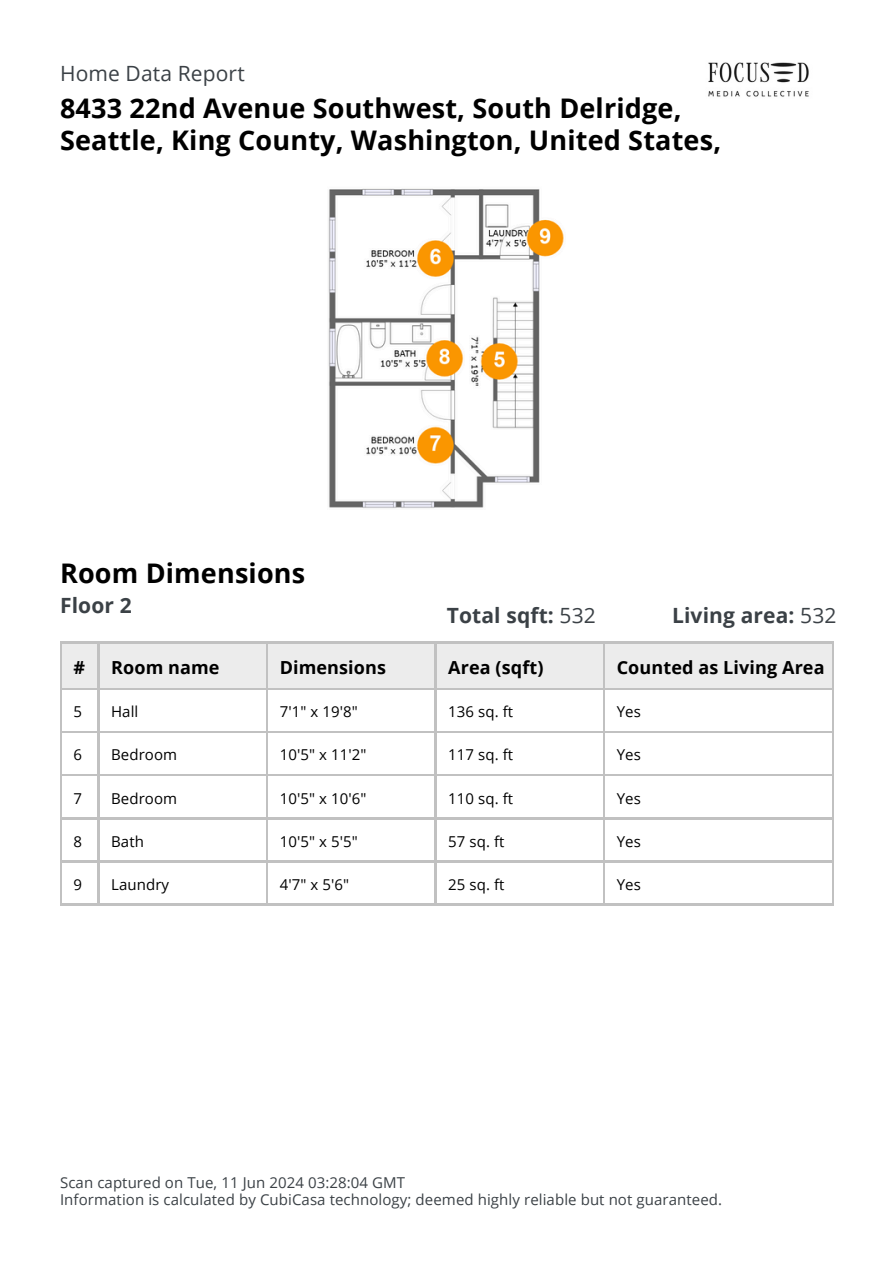
<style>
.page{position:relative;width:894px;height:1264px;background:#fff}
.page>*{position:absolute;margin:0;border:0;box-sizing:border-box;transform-origin:0 0}
.t1{font:700 27px/31.5px "Open Sans";letter-spacing:.005em;color:#000}
.t2{font:700 21px "Open Sans";letter-spacing:.005em;color:#3b4146}
.t3{font:21px "Open Sans";letter-spacing:.005em;color:#3b4146}
.t4{font:700 18px "Open Sans";letter-spacing:.005em;color:#000}
.t5{font:15px "Open Sans";letter-spacing:.005em;color:#000}
.t6{font:15px/16.8px "Open Sans";letter-spacing:.005em;color:#3b4146}
.s1{font-weight:400}
</style>
<div class="page">
<img style="left:328px;top:188px;width:236px;height:320px">
<div style="left:603px;top:642px;width:229px;height:47px;background:#ececec"></div>
<div style="left:435px;top:642px;width:168px;height:47px;background:#ececec"></div>
<div style="left:267px;top:642px;width:168px;height:47px;background:#ececec"></div>
<div style="left:98px;top:642px;width:169px;height:47px;background:#ececec"></div>
<div style="left:61px;top:642px;width:37px;height:47px;background:#ececec"></div>
<hr style="left:60px;top:641px;width:38px;height:2px;background:#c1c1c1">
<hr style="left:98px;top:641px;width:168px;height:2px;background:#c1c1c1">
<hr style="left:266px;top:641px;width:168px;height:2px;background:#c1c1c1">
<hr style="left:434px;top:641px;width:169px;height:2px;background:#c1c1c1">
<hr style="left:603px;top:641px;width:228px;height:2px;background:#c1c1c1">
<hr style="left:60px;top:641px;width:2px;height:48px;background:#c1c1c1">
<hr style="left:98px;top:641px;width:1px;height:48px;background:#c1c1c1">
<hr style="left:266px;top:641px;width:1px;height:48px;background:#c1c1c1">
<hr style="left:434px;top:641px;width:2px;height:48px;background:#c1c1c1">
<hr style="left:603px;top:641px;width:1px;height:48px;background:#c1c1c1">
<hr style="left:831px;top:641px;width:2px;height:48px;background:#c1c1c1">
<hr style="left:60px;top:688px;width:38px;height:1px;background:#c1c1c1">
<hr style="left:98px;top:688px;width:168px;height:1px;background:#c1c1c1">
<hr style="left:266px;top:688px;width:168px;height:1px;background:#c1c1c1">
<hr style="left:434px;top:688px;width:169px;height:1px;background:#c1c1c1">
<hr style="left:603px;top:688px;width:228px;height:1px;background:#c1c1c1">
<hr style="left:60px;top:688px;width:2px;height:45px;background:#c1c1c1">
<hr style="left:98px;top:688px;width:1px;height:45px;background:#c1c1c1">
<hr style="left:266px;top:688px;width:1px;height:45px;background:#c1c1c1">
<hr style="left:434px;top:688px;width:2px;height:45px;background:#c1c1c1">
<hr style="left:603px;top:688px;width:1px;height:45px;background:#c1c1c1">
<hr style="left:831px;top:688px;width:2px;height:45px;background:#c1c1c1">
<hr style="left:60px;top:731px;width:38px;height:2px;background:#c1c1c1">
<hr style="left:98px;top:731px;width:168px;height:2px;background:#c1c1c1">
<hr style="left:266px;top:731px;width:168px;height:2px;background:#c1c1c1">
<hr style="left:434px;top:731px;width:169px;height:2px;background:#c1c1c1">
<hr style="left:603px;top:731px;width:228px;height:2px;background:#c1c1c1">
<hr style="left:60px;top:731px;width:2px;height:45px;background:#c1c1c1">
<hr style="left:98px;top:731px;width:1px;height:45px;background:#c1c1c1">
<hr style="left:266px;top:731px;width:1px;height:45px;background:#c1c1c1">
<hr style="left:434px;top:731px;width:2px;height:45px;background:#c1c1c1">
<hr style="left:603px;top:731px;width:1px;height:45px;background:#c1c1c1">
<hr style="left:831px;top:731px;width:2px;height:45px;background:#c1c1c1">
<hr style="left:60px;top:774px;width:38px;height:2px;background:#c1c1c1">
<hr style="left:98px;top:774px;width:168px;height:2px;background:#c1c1c1">
<hr style="left:266px;top:774px;width:168px;height:2px;background:#c1c1c1">
<hr style="left:434px;top:774px;width:169px;height:2px;background:#c1c1c1">
<hr style="left:603px;top:774px;width:228px;height:2px;background:#c1c1c1">
<hr style="left:60px;top:774px;width:2px;height:45px;background:#c1c1c1">
<hr style="left:98px;top:774px;width:1px;height:45px;background:#c1c1c1">
<hr style="left:266px;top:774px;width:1px;height:45px;background:#c1c1c1">
<hr style="left:434px;top:774px;width:2px;height:45px;background:#c1c1c1">
<hr style="left:603px;top:774px;width:1px;height:45px;background:#c1c1c1">
<hr style="left:831px;top:774px;width:2px;height:45px;background:#c1c1c1">
<hr style="left:60px;top:817px;width:38px;height:2px;background:#c1c1c1">
<hr style="left:98px;top:817px;width:168px;height:2px;background:#c1c1c1">
<hr style="left:266px;top:817px;width:168px;height:2px;background:#c1c1c1">
<hr style="left:434px;top:817px;width:169px;height:2px;background:#c1c1c1">
<hr style="left:603px;top:817px;width:228px;height:2px;background:#c1c1c1">
<hr style="left:60px;top:817px;width:2px;height:45px;background:#c1c1c1">
<hr style="left:98px;top:817px;width:1px;height:45px;background:#c1c1c1">
<hr style="left:266px;top:817px;width:1px;height:45px;background:#c1c1c1">
<hr style="left:434px;top:817px;width:2px;height:45px;background:#c1c1c1">
<hr style="left:603px;top:817px;width:1px;height:45px;background:#c1c1c1">
<hr style="left:831px;top:817px;width:2px;height:45px;background:#c1c1c1">
<hr style="left:60px;top:860px;width:38px;height:2px;background:#c1c1c1">
<hr style="left:98px;top:860px;width:168px;height:2px;background:#c1c1c1">
<hr style="left:266px;top:860px;width:168px;height:2px;background:#c1c1c1">
<hr style="left:434px;top:860px;width:169px;height:2px;background:#c1c1c1">
<hr style="left:603px;top:860px;width:228px;height:2px;background:#c1c1c1">
<hr style="left:60px;top:860px;width:2px;height:45px;background:#c1c1c1">
<hr style="left:98px;top:860px;width:1px;height:45px;background:#c1c1c1">
<hr style="left:266px;top:860px;width:1px;height:45px;background:#c1c1c1">
<hr style="left:434px;top:860px;width:2px;height:45px;background:#c1c1c1">
<hr style="left:603px;top:860px;width:1px;height:45px;background:#c1c1c1">
<hr style="left:831px;top:860px;width:2px;height:45px;background:#c1c1c1">
<hr style="left:60px;top:903px;width:38px;height:2px;background:#c1c1c1">
<hr style="left:98px;top:903px;width:168px;height:2px;background:#c1c1c1">
<hr style="left:266px;top:903px;width:168px;height:2px;background:#c1c1c1">
<hr style="left:434px;top:903px;width:169px;height:2px;background:#c1c1c1">
<hr style="left:603px;top:903px;width:228px;height:2px;background:#c1c1c1">
<img style="left:708px;top:62px;width:101px;height:35px">
<p class="t3" style="left:60px;top:59px;width:186px">Home Data Report</p>
<h1 class="t1" style="left:60px;top:92px;width:662px">8433 22nd Avenue Southwest, South Delridge,<br>Seattle, King County, Washington, United States,</h1>
<h2 class="t1" style="left:60px;top:557px;width:247px">Room Dimensions</h2>
<h2 class="t2" style="left:60px;top:591px;width:73px">Floor 2</h2>
<h1 class="t2" style="left:446px;top:600px;width:150px">Total sqft: <span class="s1">532</span></h1>
<h2 class="t2" style="left:672px;top:600px;width:166px">Living area: <span class="s1">532</span></h2>
<h2 class="t4" style="left:73px;top:654px;width:13px">#</h2>
<p class="t4" style="left:111px;top:654px;width:110px">Room name</p>
<h3 class="t4" style="left:279px;top:654px;width:108px">Dimensions</h3>
<h3 class="t4" style="left:448px;top:654px;width:97px">Area (sqft)</h3>
<h3 class="t4" style="left:616px;top:654px;width:209px">Counted as Living Area</h3>
<p class="t5" style="left:73px;top:701px;width:10px">5</p>
<p class="t5" style="left:73px;top:744px;width:10px">6</p>
<p class="t5" style="left:73px;top:787px;width:10px">7</p>
<p class="t5" style="left:73px;top:830px;width:10px">8</p>
<h3 class="t5" style="left:73px;top:873px;width:10px">9</h3>
<p class="t5" style="left:111px;top:701px;width:29px">Hall</p>
<p class="t5" style="left:111px;top:744px;width:68px">Bedroom</p>
<p class="t5" style="left:111px;top:787px;width:68px">Bedroom</p>
<p class="t5" style="left:111px;top:830px;width:34px">Bath</p>
<p class="t5" style="left:111px;top:873px;width:59px">Laundry</p>
<p class="t5" style="left:279px;top:701px;width:80px">7'1" x 19'8"</p>
<p class="t5" style="left:279px;top:744px;width:88px">10'5" x 11'2"</p>
<p class="t5" style="left:279px;top:787px;width:88px">10'5" x 10'6"</p>
<p class="t5" style="left:279px;top:830px;width:80px">10'5" x 5'5"</p>
<p class="t5" style="left:279px;top:873px;width:71px">4'7" x 5'6"</p>
<p class="t5" style="left:448px;top:701px;width:67px">136 sq. ft</p>
<p class="t5" style="left:616px;top:701px;width:26px">Yes</p>
<p class="t5" style="left:616px;top:744px;width:26px">Yes</p>
<p class="t5" style="left:616px;top:787px;width:26px">Yes</p>
<p class="t5" style="left:616px;top:830px;width:26px">Yes</p>
<p class="t5" style="left:616px;top:873px;width:26px">Yes</p>
<p class="t5" style="left:448px;top:744px;width:67px">117 sq. ft</p>
<p class="t5" style="left:448px;top:787px;width:67px">110 sq. ft</p>
<p class="t5" style="left:448px;top:830px;width:58px">57 sq. ft</p>
<p class="t5" style="left:448px;top:873px;width:58px">25 sq. ft</p>
<p class="t6" style="left:60px;top:1174px;width:663px">Scan captured on Tue, 11 Jun 2024 03:28:04 GMT<br>Information is calculated by CubiCasa technology; deemed highly reliable but not guaranteed.</p>
</div>
